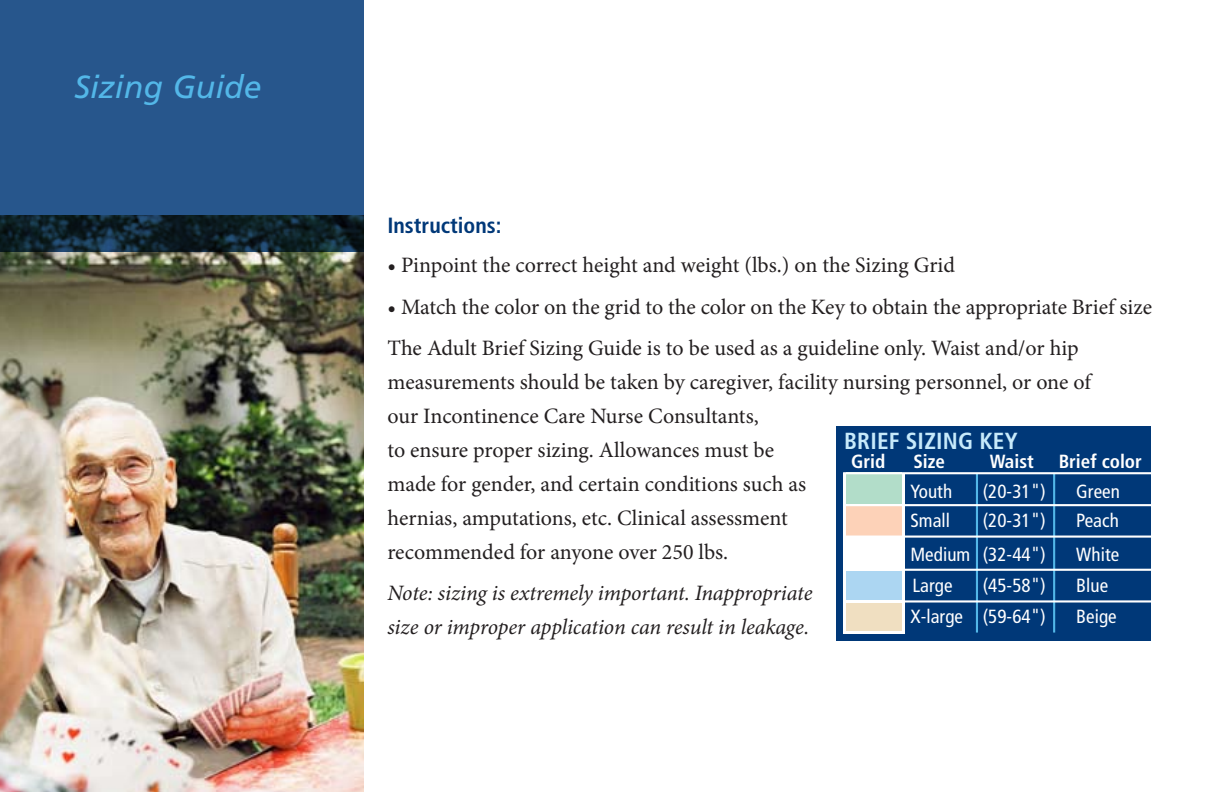
<style>
.page{position:relative;width:1224px;height:792px;background:#fff}
.page>*{position:absolute;margin:0;border:0;box-sizing:border-box;transform-origin:0 0}
.t1{font:italic 32px "Frutiger LT Std";color:#53b7e8}
.t2{font:700 condensed 23.2px "Frutiger LT Std";letter-spacing:.01em;color:#c7eafb}
.t3{font:22px/34px "Minion Pro";letter-spacing:-.005em;color:#231f20}
.t4{font:italic 22px/34px "Minion Pro";letter-spacing:-.01em;color:#231f20}
.t5{font:700 condensed 22px "Frutiger LT Std";color:#003878}
.t6{font:condensed 19px "Frutiger LT Std";letter-spacing:.005em;color:#fff}
.t7{font:700 condensed 19px "Frutiger LT Std";color:#fff}
</style>
<div class="page">
<img style="left:0;top:252px;width:363px;height:540px">
<svg style="left:0;top:0;width:363px;height:252px;fill:#27568c"></svg>
<div style="left:837px;top:427px;width:314px;height:214px;background:#003878"></div>
<hr style="left:976px;top:473px;width:2px;height:160px;background:#53b7e8">
<hr style="left:1053px;top:473px;width:2px;height:160px;background:#53b7e8">
<div style="left:843px;top:473px;width:62px;height:160px;background:#fff"></div>
<div style="left:846px;top:472px;width:55px;height:32px;background:#b2ddc9"></div>
<div style="left:846px;top:506px;width:55px;height:31px;background:#fdd2b8"></div>
<div style="left:846px;top:603px;width:55px;height:28px;background:#f0dfc1"></div>
<div style="left:846px;top:571px;width:55px;height:29px;background:#acd6f2"></div>
<hr style="left:844px;top:504px;width:308px;height:2px;background:#fff">
<hr style="left:845px;top:536px;width:307px;height:2px;background:#fff">
<hr style="left:845px;top:569px;width:306px;height:2px;background:#fff">
<hr style="left:844px;top:600px;width:308px;height:3px;background:#fff">
<hr style="left:843px;top:472px;width:309px;height:2px;background:#fff">
<h1 class="t1" style="left:74px;top:68px;width:189px">Sizing Guide</h1>
<p class="t5" style="left:387px;top:212px;width:116px">Instructions:</p>
<p class="t3" style="left:387px;top:249px;width:569px">• Pinpoint the correct height and weight (lbs.) on the Sizing Grid</p>
<p class="t3" style="left:387px;top:286px;width:766px;line-height:41.2px">• Match the color on the grid to the color on the Key to obtain the appropriate Brief size<br>The Adult Brief Sizing Guide is to be used as a guideline only. Waist and/or hip</p>
<p class="t3" style="left:387px;top:365px;width:705px">measurements should be taken by caregiver, facility nursing personnel, or one of our Incontinence Care Nurse Consultants,<br>to ensure proper sizing. Allowances must be<br>made for gender, and certain conditions such as<br>hernias, amputations, etc. Clinical assessment<br>recommended for anyone over 250 lbs.</p>
<p class="t4" style="left:387px;top:576px;width:427px">Note: sizing is extremely important. Inappropriate size or improper application can result in leakage.</p>
<p class="t2" style="left:844px;top:427px;width:175px">BRIEF SIZING KEY</p>
<p class="t7" style="left:851px;top:450px;width:36px">Grid</p>
<p class="t7" style="left:913px;top:450px;width:33px">Size</p>
<p class="t7" style="left:990px;top:450px;width:45px">Waist</p>
<p class="t7" style="left:1059px;top:450px;width:85px">Brief color</p>
<p class="t6" style="left:910px;top:480px;width:43px">Youth</p>
<p class="t6" style="left:983px;top:480px;width:64px">(20-31")</p>
<p class="t6" style="left:1076px;top:480px;width:45px">Green</p>
<p class="t6" style="left:910px;top:509px;width:41px">Small</p>
<p class="t6" style="left:983px;top:509px;width:64px">(20-31")</p>
<p class="t6" style="left:1076px;top:509px;width:44px">Peach</p>
<p class="t6" style="left:910px;top:543px;width:137px">Medium (32-44")</p>
<p class="t6" style="left:1076px;top:543px;width:45px">White</p>
<p class="t6" style="left:912px;top:574px;width:42px">Large</p>
<p class="t6" style="left:983px;top:574px;width:64px">(45-58")</p>
<p class="t6" style="left:1076px;top:574px;width:34px">Blue</p>
<p class="t6" style="left:983px;top:606px;width:64px">(59-64")</p>
<p class="t6" style="left:1076px;top:606px;width:42px">Beige</p>
<p class="t6" style="left:910px;top:606px;width:54px">X-large</p>
</div>
